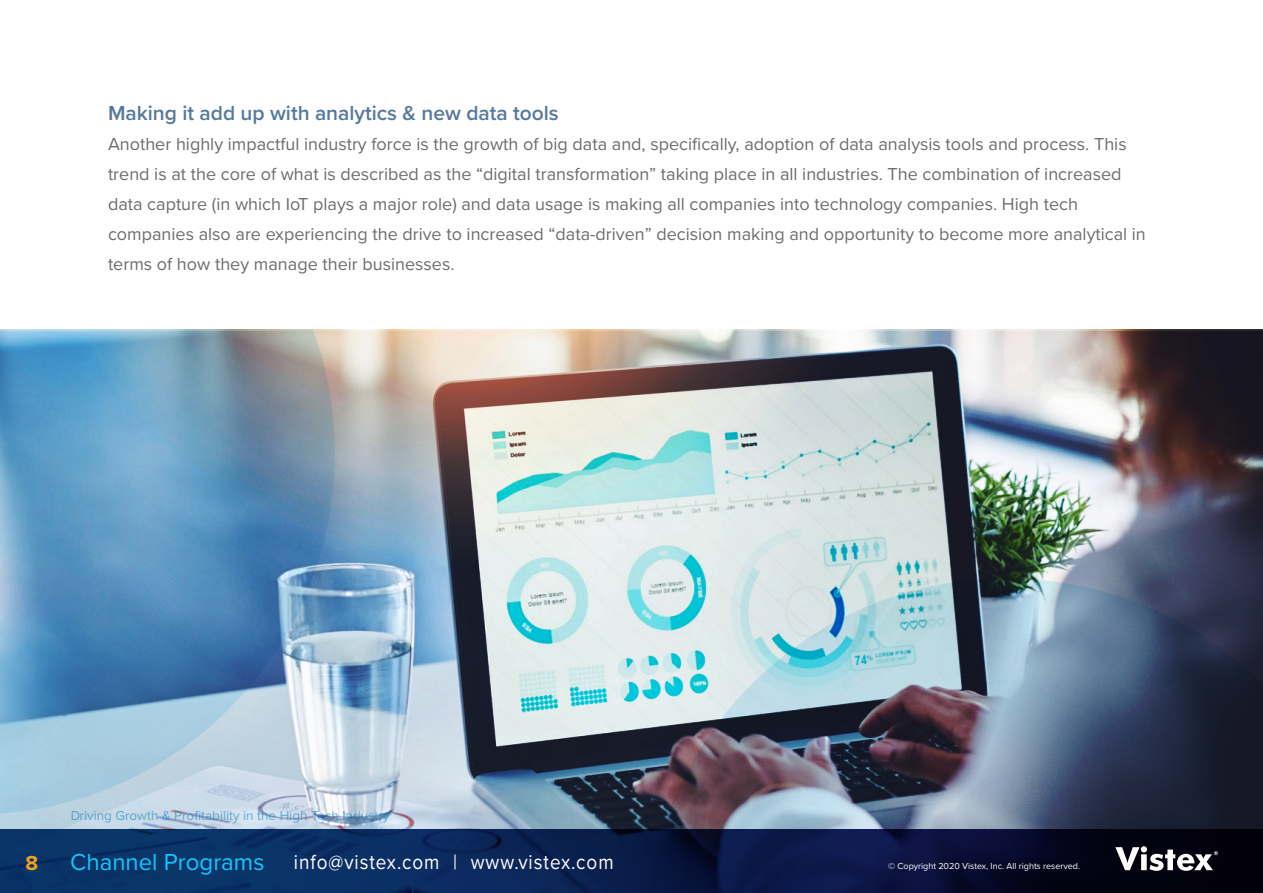
<style>
.page{position:relative;width:1263px;height:893px;background:#fff}
.page>*{position:absolute;margin:0;border:0;box-sizing:border-box;transform-origin:0 0}
.t1{font:24px "Proxima Nova";color:#14c7ff}
.t2{font:600 21px "Proxima Nova";color:#55799d}
.t3{font:21px "Proxima Nova";letter-spacing:.05em;color:#fff;scale:.9 1}
.t4{font:700 21px "Proxima Nova";color:#f0a122}
.t5{font:18px/30px "Proxima Nova";color:#6c6d70}
.t6{font:13.5px "Proxima Nova";color:#1582be}
.t7{font:9px "Proxima Nova";color:#fff}
</style>
<div class="page">
<img style="left:0;top:331px;width:1263px;height:499px">
<img style="left:646px;top:578px;width:617px;height:252px">
<svg style="left:0;top:330px;width:335px;height:485px;background:#75a2c3"></svg>
<svg style="left:0;top:830px;width:1263px;height:63px;background:#081e48"></svg>
<svg style="left:1115px;top:846px;width:103px;height:25px"></svg>
<p class="t2" style="left:108px;top:97px;width:452px">Making it add up with analytics &amp; new data tools</p>
<p class="t5" style="left:108px;top:128px;width:1039px">Another highly impactful industry force is the growth of big data and, specifically, adoption of data analysis tools and process. This trend is at the core of what is described as the “digital transformation” taking place in all industries. The combination of increased data capture (in which IoT plays a major role) and data usage is making all companies into technology companies. High tech companies also are experiencing the drive to increased “data-driven” decision making and opportunity to become more analytical in terms of how they manage their businesses.</p>
<p class="t6" style="left:70px;top:806px;width:321px">Driving Growth &amp; Profitability in the High Tech Industry</p>
<p class="t4" style="left:26px;top:847px;width:14px">8</p>
<h1 class="t1" style="left:70px;top:844px;width:196px">Channel Programs</h1>
<p class="t7" style="left:888px;top:859px;width:193px">© Copyright 2020 Vistex, Inc. All rights reserved.</p>
<p class="t3" style="left:294px;top:847px;width:357px">info@vistex.com | www.vistex.com</p>
</div>
